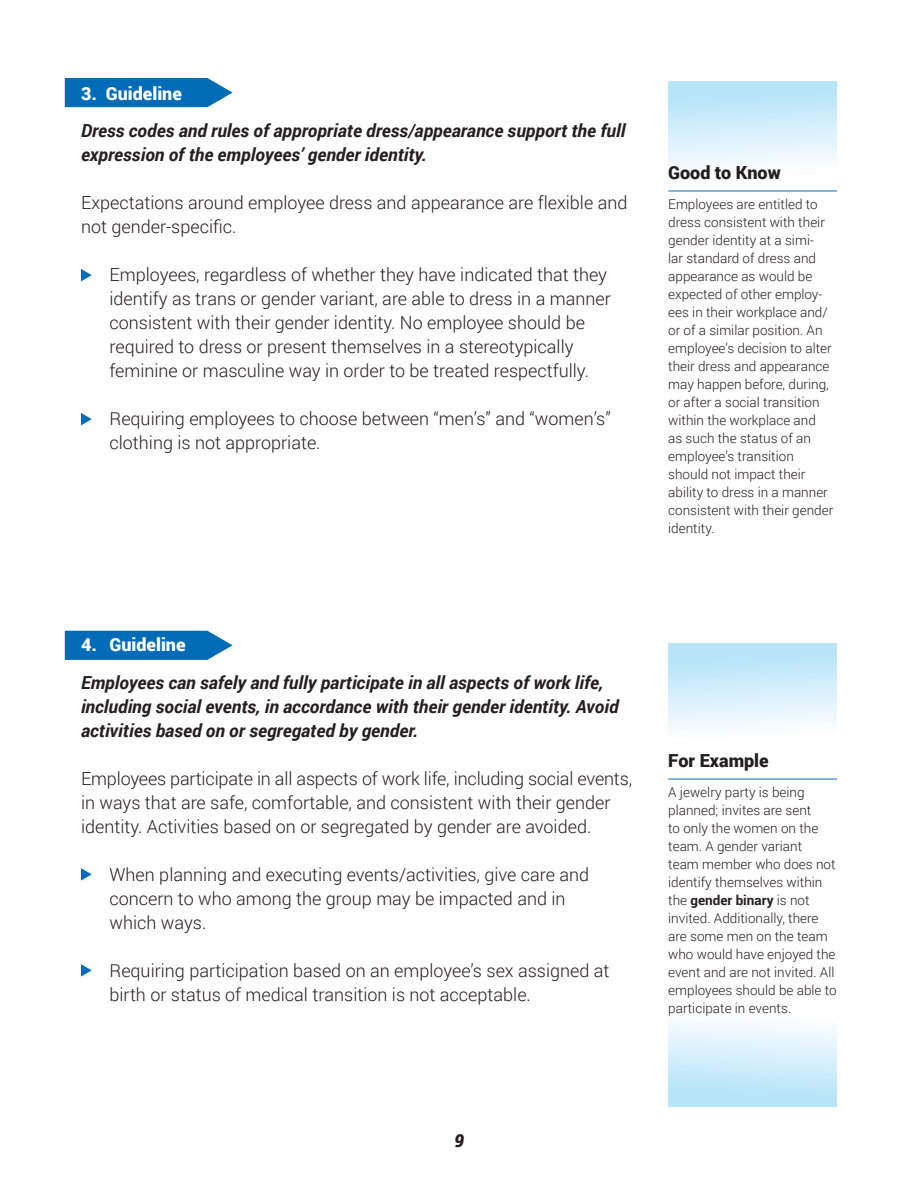
<style>
.page{position:relative;width:918px;height:1188px;background:#fff}
.page>*{position:absolute;margin:0;border:0;box-sizing:border-box;transform-origin:0 0}
.t1{font:300 18px/24px "Roboto";color:#231f20}
.t2{font:italic 700 18px/24px "Roboto";color:#231f20}
.t3{font:900 18px "Roboto";color:#fff}
.t4{font:900 18px "Roboto";color:#231f20}
.t5{font:italic 900 18px "Roboto";color:#231f20}
.t6{font:300 13.5px/18px "Roboto";color:#231f20}
.s1{font-weight:700}
</style>
<div class="page">
<div style="left:668px;top:81px;width:169px;height:93px;background:linear-gradient(to bottom,#afe1f9,#fbfdfe)"></div>
<div style="left:668px;top:643px;width:169px;height:94px;background:linear-gradient(to bottom,#afe1f9,#fbfdfe)"></div>
<svg style="left:65px;top:631px;width:168px;height:29px;background:#1476bb"></svg>
<svg style="left:65px;top:78px;width:168px;height:29px;background:#1376bb"></svg>
<svg style="left:81px;top:269px;width:11px;height:12px"></svg>
<svg style="left:81px;top:413px;width:11px;height:12px"></svg>
<hr style="left:668px;top:191px;width:169px;height:1px;background:#006bb6">
<hr style="left:668px;top:779px;width:169px;height:1px;background:#006bb6">
<svg style="left:81px;top:868px;width:11px;height:13px"></svg>
<svg style="left:81px;top:964px;width:11px;height:13px"></svg>
<div style="left:668px;top:1014px;width:169px;height:93px;background:linear-gradient(to bottom,#fcfdfe,#afe1f9)"></div>
<p class="t3" style="left:81px;top:81px;width:102px">3. Guideline</p>
<p class="t2" style="left:81px;top:118px;width:546px">Dress codes and rules of appropriate dress/appearance support the full expression of the employees’ gender identity.</p>
<p class="t1" style="left:81px;top:190px;width:548px">Expectations around employee dress and appearance are flexible and not gender-specific.</p>
<p class="t1" style="left:110px;top:262px;width:503px">Employees, regardless of whether they have indicated that they identify as trans or gender variant, are able to dress in a manner consistent with their gender identity. No employee should be required to dress or present themselves in a stereotypically feminine or masculine way in order to be treated respectfully.</p>
<p class="t1" style="left:109px;top:406px;width:503px">Requiring employees to choose between “men’s” and “women’s” clothing is not appropriate.</p>
<p class="t4" style="left:668px;top:160px;width:114px">Good to Know</p>
<p class="t6" style="left:668px;top:195px;width:167px">Employees are entitled to dress consistent with their gender identity at a simi-<br>lar standard of dress and appearance as would be expected of other employ&shy;ees in their workplace and/ or of a similar position. An employee’s decision to alter their dress and appearance may happen before, during, or after a social transition within the workplace and as such the status of an employee’s transition should not impact their ability to dress in a manner consistent with their gender identity.</p>
<p class="t3" style="left:81px;top:632px;width:106px">4. Guideline</p>
<p class="t2" style="left:81px;top:669px;width:539px">Employees can safely and fully participate in all aspects of work life, including social events, in accordance with their gender identity. Avoid activities based on or segregated by gender.</p>
<p class="t1" style="left:81px;top:766px;width:553px">Employees participate in all aspects of work life, including social events, in ways that are safe, comfortable, and consistent with their gender identity. Activities based on or segregated by gender are avoided.</p>
<p class="t1" style="left:109px;top:862px;width:481px">When planning and executing events/activities, give care and concern to who among the group may be impacted and in which ways.</p>
<p class="t1" style="left:110px;top:958px;width:502px">Requiring participation based on an employee’s sex assigned at birth or status of medical transition is not acceptable.</p>
<p class="t4" style="left:668px;top:748px;width:102px">For Example</p>
<p class="t6" style="left:668px;top:783px;width:170px">A jewelry party is being planned; invites are sent<br>to only the women on the team. A gender variant<br>team member who does not identify themselves within the <span class="s1">gender binary</span> is not invited. Additionally, there are some men on the team who would have enjoyed the event and are not invited. All employees should be able to participate in events.</p>
<p class="t5" style="left:454px;top:1128px;width:11px">9</p>
</div>
